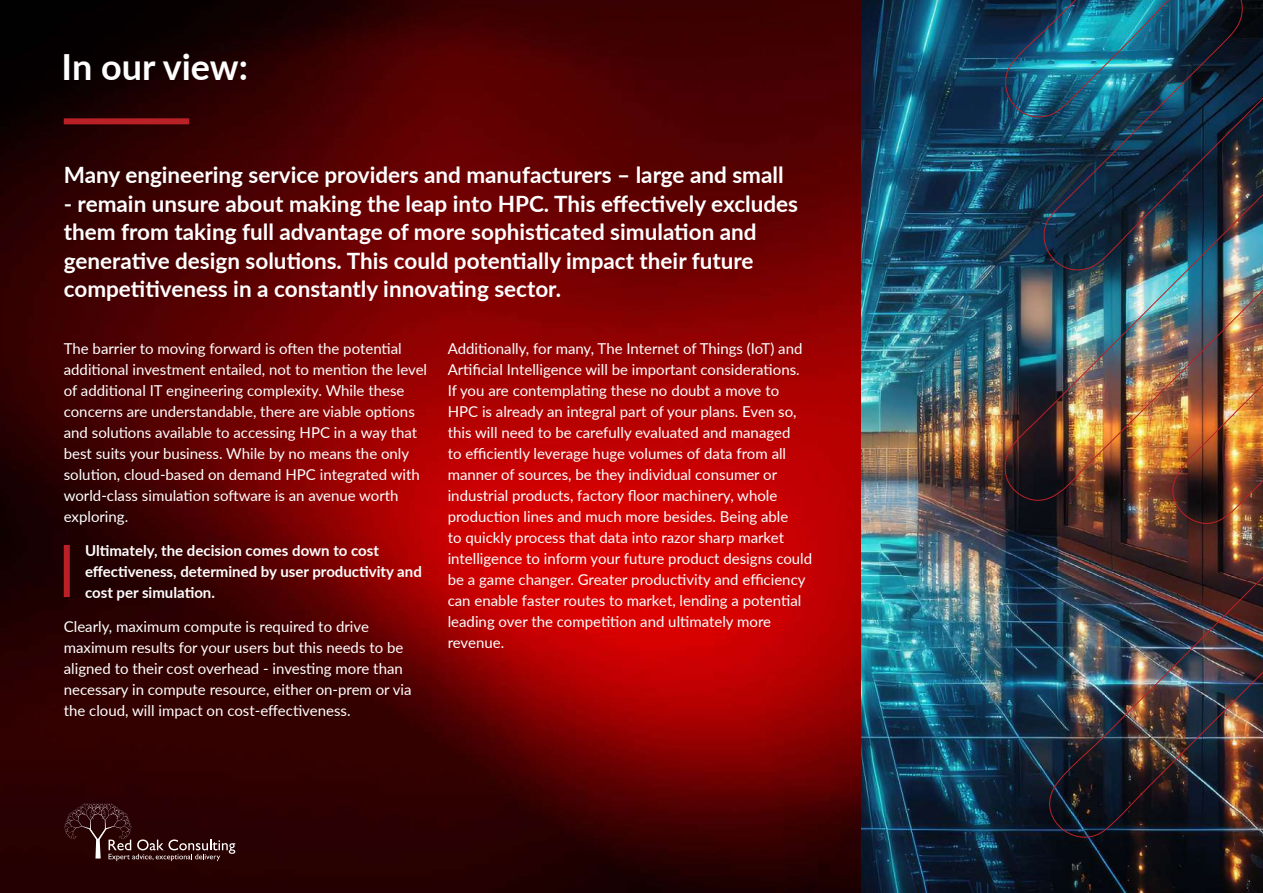
<style>
.page{position:relative;width:1263px;height:893px;background:#fff}
.page>*{position:absolute;margin:0;border:0;box-sizing:border-box;transform-origin:0 0}
.t1{font:700 36px "Lato";color:#fff}
.t2{font:700 22.5px/28.5px "Lato";color:#fff}
.t3{font:15px/21px "Lato";color:#fff}
.t4{font:700 15px/21px "Lato";color:#fff}
</style>
<div class="page">
<img style="left:0;top:0;width:861px;height:893px">
<img style="left:861px;top:0;width:402px;height:893px">
<img style="left:983px;top:0;width:280px;height:851px">
<div style="left:64px;top:118px;width:125px;height:6px;background:#ba2127"></div>
<div style="left:64px;top:545px;width:6px;height:52px;background:#ba2127"></div>
<svg style="left:64px;top:803px;width:171px;height:58px;background:#3b1719"></svg>
<h1 class="t1" style="left:62px;top:40px;width:188px">In our view:</h1>
<h2 class="t2" style="left:64px;top:160px;width:721px">Many engineering service providers and manufacturers – large and small</h2>
<p class="t2" style="left:64px;top:188px;width:736px">- remain unsure about making the leap into HPC. This effectively excludes them from taking full advantage of more sophisticated simulation and generative design solutions. This could potentially impact their future competitiveness in a constantly innovating sector.</p>
<p class="t3" style="left:64px;top:337px;width:365px">The barrier to moving forward is often the potential additional investment entailed, not to mention the level of additional IT engineering complexity. While these concerns are understandable, there are viable options and solutions available to accessing HPC in a way that best suits your business. While by no means the only solution, cloud-based on demand HPC integrated with world-class simulation software is an avenue worth exploring.</p>
<p class="t4" style="left:85px;top:539px;width:338px">Ultimately, the decision comes down to cost effectiveness, determined by user productivity and cost per simulation.</p>
<p class="t3" style="left:64px;top:615px;width:349px">Clearly, maximum compute is required to drive maximum results for your users but this needs to be aligned to their cost overhead - investing more than necessary in compute resource, either on-prem or via the cloud, will impact on cost-effectiveness.</p>
<p class="t3" style="left:448px;top:337px;width:366px">Additionally, for many, The Internet of Things (IoT) and Artificial Intelligence will be important considerations.<br>If you are contemplating these no doubt a move to HPC is already an integral part of your plans. Even so, this will need to be carefully evaluated and managed<br>to efficiently leverage huge volumes of data from all manner of sources, be they individual consumer or industrial products, factory floor machinery, whole production lines and much more besides. Being able<br>to quickly process that data into razor sharp market intelligence to inform your future product designs could be a game changer. Greater productivity and efficiency can enable faster routes to market, lending a potential leading over the competition and ultimately more revenue.</p>
</div>
